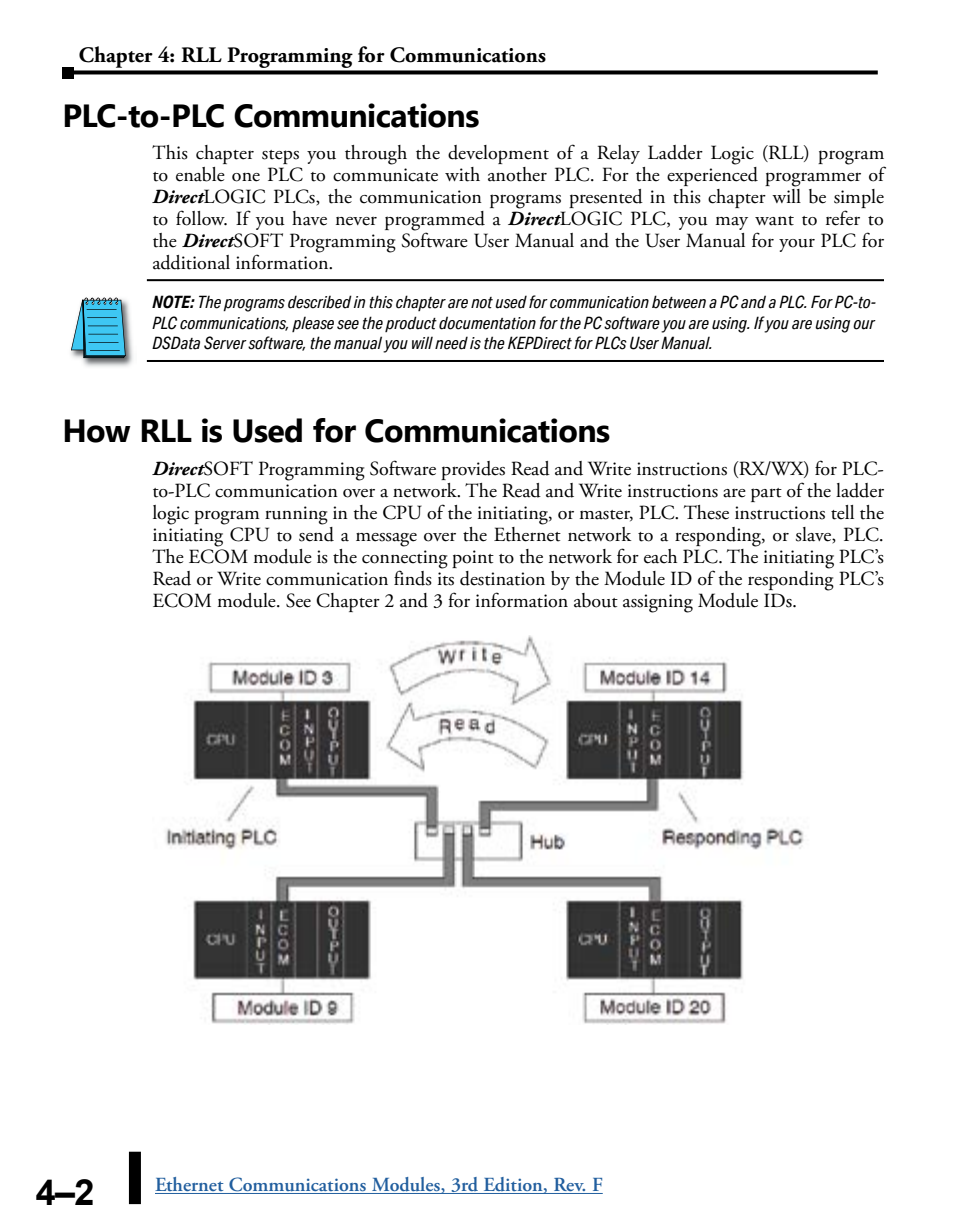
<style>
.page{position:relative;width:972px;height:1224px;background:#fff}
.page>*{position:absolute;margin:0;border:0;box-sizing:border-box;transform-origin:0 0}
.t1{font:700 36px "Arial";color:#000}
.t2{font:700 32px "Segoe UI";letter-spacing:-.02em;color:#000}
.t3{font:700 22px "Adobe Garamond Pro";color:#000}
.t4{font:20px/22px "Adobe Garamond Pro";color:#000;text-align:justify}
.t5{font:600 20px "Adobe Garamond Pro";color:#215e9e}
.t6{font:italic 17px/20.4px "Aktiv Grotesk Cd";color:#000;text-align:justify}
.s1{font-weight:700;font-style:italic}
.s2{font-weight:700}
</style>
<div class="page">
<hr style="left:155px;top:1193px;width:448px;height:1px;background:#215e9e">
<div style="left:129px;top:1152px;width:12px;height:52px;background:#000"></div>
<svg style="left:74px;top:70px;width:804px;height:4px;background:#1e1e1e"></svg>
<div style="left:62px;top:67px;width:12px;height:11px;background:#000"></div>
<hr style="left:147px;top:279px;width:737px;height:2px;background:#000">
<hr style="left:147px;top:360px;width:737px;height:2px;background:#000">
<img style="left:165px;top:636px;width:639px;height:388px">
<img style="left:76px;top:297px;width:57px;height:70px">
<svg style="left:71px;top:298px;width:55px;height:60px;background:#51acc9"></svg>
<p class="t3" style="left:79px;top:43px;width:469px">Chapter 4: RLL Programming for Communications</p>
<h2 class="t2" style="left:62px;top:85px;width:419px">PLC-to-PLC Communications</h2>
<p class="t4" style="left:152px;top:142px;width:734px">This chapter steps you through the development of a Relay Ladder Logic (RLL) program to enable one PLC to communicate with another PLC. For the experienced programmer of <span class="s1">Direct</span>LOGIC PLCs, the communication programs presented in this chapter will be simple to follow. If you have never programmed a <span class="s1">Direct</span>LOGIC PLC, you may want to refer to the <span class="s1">Direct</span>SOFT Programming Software User Manual and the User Manual for your PLC for additional information.</p>
<p class="t6" style="left:152px;top:292px;width:725px"><span class="s2">NOTE:</span> The programs described in this chapter are not used for communication between a PC and a PLC. For PC-to-PLC communications, please see the product documentation for the PC software you are using. If you are using our DSData Server software, the manual you will need is the KEPDirect for PLCs User Manual.</p>
<h2 class="t2" style="left:62px;top:401px;width:549px">How RLL is Used for Communications</h2>
<p class="t4" style="left:152px;top:458px;width:733px"><span class="s1">Direct</span>SOFT Programming Software provides Read and Write instructions (RX/WX) for PLC&shy;to-PLC communication over a network. The Read and Write instructions are part of the ladder logic program running in the CPU of the initiating, or master, PLC. These instructions tell the initiating CPU to send a message over the Ethernet network to a responding, or slave, PLC.<br>The ECOM module is the connecting point to the network for each PLC. The initiating PLC’s Read or Write communication finds its destination by the Module ID of the responding PLC’s ECOM module. See Chapter 2 and 3 for information about assigning Module IDs.</p>
<h1 class="t1" style="left:36px;top:1167px;width:60px">4–2</h1>
<p class="t5" style="left:155px;top:1174px;width:449px">Ethernet Communications Modules, 3rd Edition, Rev. F</p>
</div>
